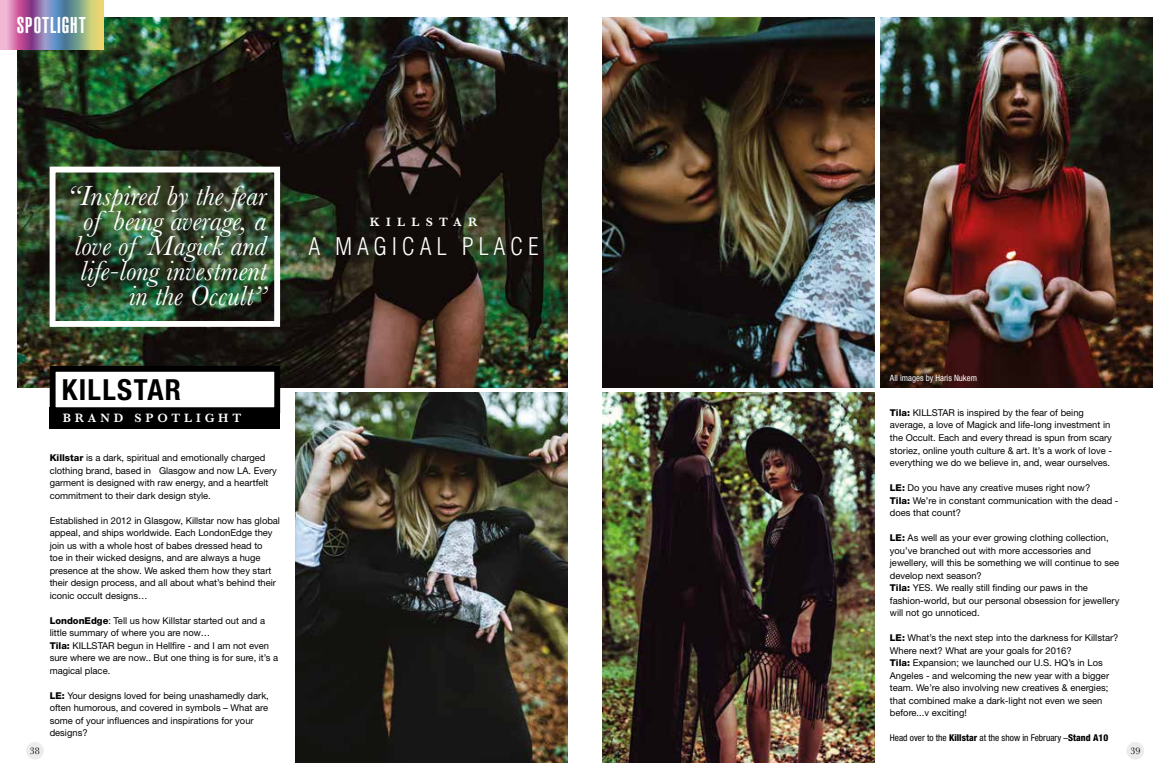
<style>
.page{position:relative;width:1170px;height:780px;background:#fff}
.page>*{position:absolute;margin:0;border:0;box-sizing:border-box;transform-origin:0 0}
.t1{font:700 condensed 29px "Helvetica Neue";letter-spacing:.045em;color:#000}
.t2{font:italic 28.75px/25px "Baskerville";color:#fff;text-align:right}
.t3{font:300 condensed 23.75px "Helvetica";letter-spacing:.2em;color:#fff}
.t4{font:900 extra-condensed 22.5px "Helvetica";letter-spacing:.04em;color:#fff}
.t5{font:600 12.5px "Baskerville";letter-spacing:.31em;color:#fff}
.t6{font:600 12.5px "Baskerville";letter-spacing:.5em;color:#fff}
.t7{font:10px "Baskerville";color:#000}
.t8{font:9.38px/12.5px "Helvetica Neue";color:#000}
.t9{font:condensed 9.38px "Helvetica Neue";color:#000}
.t10{font:condensed 8.75px "Helvetica Neue";color:#fff}
.s1{font-weight:800}
</style>
<div class="page">
<img style="left:18px;top:18px;width:549px;height:369px">
<svg style="left:0;top:0;width:103px;height:50px;background:#a08d9f"></svg>
<div style="left:50px;top:407px;width:230px;height:21px;background:#000"></div>
<div style="left:50px;top:366px;width:230px;height:47px;background:#fff;border:6px solid #000"></div>
<img style="left:295px;top:392px;width:272px;height:370px">
<div style="left:50px;top:167px;width:230px;height:160px;border:6px solid #fff"></div>
<img style="left:880px;top:18px;width:272px;height:369px">
<img style="left:602px;top:18px;width:272px;height:369px">
<img style="left:602px;top:392px;width:272px;height:370px">
<div style="left:1126px;top:741px;width:17px;height:18px;background:#ececec;border-radius:50%"></div>
<div style="left:26px;top:741px;width:18px;height:18px;background:#ececec;border-radius:50%"></div>
<h3 class="t4" style="left:17px;top:12px;width:70px">SPOTLIGHT</h3>
<h2 class="t2" style="left:67px;top:183px;width:201px">“Inspired by the fear of being average, a love of Magick and life-long investment in the Occult”</h2>
<h1 class="t1" style="left:62px;top:372px;width:121px">KILLSTAR</h1>
<h3 class="t5" style="left:63px;top:409px;width:180px">BRAND SPOTLIGHT</h3>
<p class="t8" style="left:50px;top:451px;width:229px"><span class="s1">Killstar</span> is a dark, spiritual and emotionally charged clothing brand, based in Glasgow and now LA. Every garment is designed with raw energy, and a heartfelt commitment to their dark design style.</p>
<p class="t8" style="left:50px;top:514px;width:232px">Established in 2012 in Glasgow, Killstar now has global appeal, and ships worldwide. Each LondonEdge they join us with a whole host of babes dressed head to<br>toe in their wicked designs, and are always a huge presence at the show. We asked them how they start their design process, and all about what’s behind their iconic occult designs…</p>
<p class="t8" style="left:50px;top:614px;width:230px"><span class="s1">LondonEdge</span>: Tell us how Killstar started out and a little summary of where you are now…<br><span class="s1">Tila:</span> KILLSTAR begun in Hellfire - and I am not even sure where we are now.. But one thing is for sure, it’s a magical place.</p>
<p class="t8" style="left:50px;top:689px;width:220px"><span class="s1">LE:</span> Your designs loved for being unashamedly dark, often humorous, and covered in symbols – What are some of your influences and inspirations for your designs?</p>
<h3 class="t6" style="left:370px;top:213px;width:109px">KILLSTAR</h3>
<h3 class="t3" style="left:308px;top:233px;width:232px">A MAGICAL PLACE</h3>
<p class="t10" style="left:889px;top:373px;width:89px">All images by Haris Nukem</p>
<p class="t8" style="left:889px;top:406px;width:224px"><span class="s1">Tila:</span> KILLSTAR is inspired by the fear of being average, a love of Magick and life-long investment in the Occult. Each and every thread is spun from scary storiez, online youth culture &amp; art. It’s a work of love - everything we do we believe in, and, wear ourselves.</p>
<p class="t8" style="left:889px;top:481px;width:230px"><span class="s1">LE:</span> Do you have any creative muses right now?<br><span class="s1">Tila:</span> We’re in constant communication with the dead - does that count?</p>
<p class="t8" style="left:889px;top:531px;width:231px"><span class="s1">LE:</span> As well as your ever growing clothing collection, you’ve branched out with more accessories and jewellery, will this be something we will continue to see develop next season?<br><span class="s1">Tila:</span> YES. We really still finding our paws in the fashion-world, but our personal obsession for jewellery will not go unnoticed.</p>
<p class="t8" style="left:889px;top:631px;width:230px"><span class="s1">LE:</span> What’s the next step into the darkness for Killstar?<br>Where next? What are your goals for 2016?<br><span class="s1">Tila:</span> Expansion; we launched our U.S. HQ’s in Los Angeles - and welcoming the new year with a bigger team. We’re also involving new creatives &amp; energies; that combined make a dark-light not even we seen before...v exciting!</p>
<p class="t9" style="left:889px;top:732px;width:220px">Head over to the <span class="s1">Killstar</span> at the show in February –<span class="s1">Stand A10</span></p>
<p class="t7" style="left:30px;top:744px;width:11px">38</p>
<p class="t7" style="left:1130px;top:744px;width:11px">39</p>
</div>
